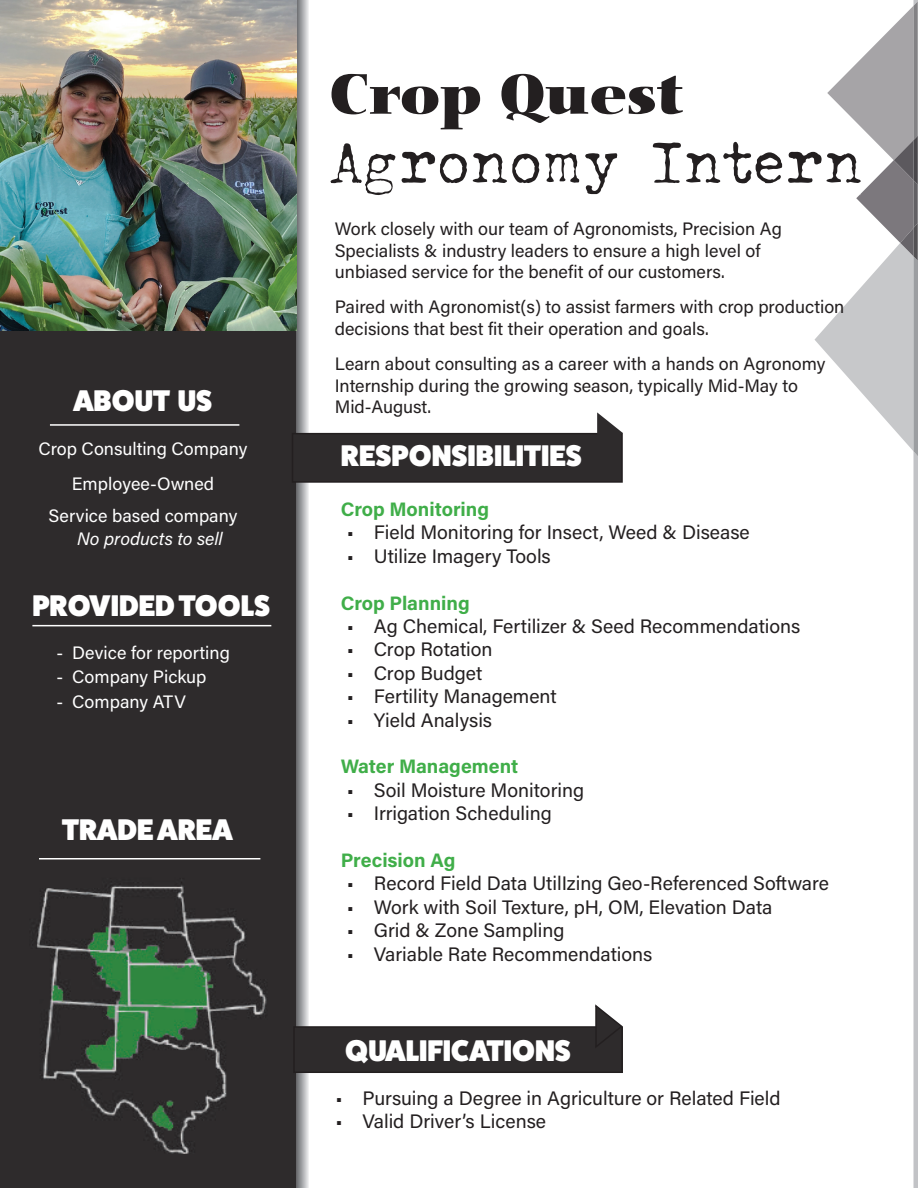
<style>
.page{position:relative;width:918px;height:1188px;background:#fff}
.page>*{position:absolute;margin:0;border:0;box-sizing:border-box;transform-origin:0 0}
.t1{font:55.5px "John Doe";color:#1b171b}
.t2{font:700 55.5px "Nofret";color:#231f20}
.t3{font:800 30px "Fat Frank";color:#fff}
.t4{font:19.5px "Acumin Pro";color:#231f20}
.t5{font:700 19.5px "Acumin Pro";color:#40ae49}
.t6{font:18px/21.6px "Acumin Pro";color:#231f20}
.t7{font:18px/34.2px "Acumin Pro";color:#fff;text-align:center}
.t8{font:italic 18px "Acumin Pro";color:#fff}
</style>
<div class="page">
<svg style="left:296px;top:0;width:12px;height:1188px;background:#a5a6a9"></svg>
<div style="left:1px;top:2px;width:295px;height:1186px;background:#2e2b2c"></div>
<img style="left:0;top:0;width:297px;height:331px">
<div style="left:292px;top:434px;width:330px;height:48px;background:#2e2b2c"></div>
<div style="left:292px;top:433px;width:331px;height:50px;border:2px solid #231f20"></div>
<svg style="left:597px;top:412px;width:26px;height:41px"></svg>
<div style="left:294px;top:1027px;width:328px;height:45px;background:#2e2b2c"></div>
<div style="left:293px;top:1026px;width:330px;height:47px;border:2px solid #231f20"></div>
<hr style="left:50px;top:424px;width:189px;height:2px;background:#fff">
<svg style="left:595px;top:1004px;width:28px;height:46px"></svg>
<hr style="left:39px;top:858px;width:221px;height:2px;background:#fff">
<svg style="left:815px;top:0;width:103px;height:1188px"></svg>
<img style="left:37px;top:882px;width:230px;height:272px">
<hr style="left:32px;top:625px;width:239px;height:1px;background:#fff">
<h2 class="t3" style="left:73px;top:383px;width:140px">ABOUT US</h2>
<p class="t7" style="left:39px;top:431px;width:210px">Crop Consulting Company<br>Employee-Owned</p>
<p class="t7" style="left:49px;top:498px;width:190px">Service based company</p>
<p class="t8" style="left:77px;top:526px;width:147px">No products to sell</p>
<h2 class="t3" style="left:32px;top:589px;width:239px">PROVIDED TOOLS</h2>
<p class="t7" style="left:56px;top:635px;width:175px">- Device for reporting</p>
<p class="t7" style="left:56px;top:659px;width:152px">- Company Pickup</p>
<p class="t7" style="left:56px;top:684px;width:131px">- Company ATV</p>
<h2 class="t3" style="left:62px;top:813px;width:172px">TRADE AREA</h2>
<h1 class="t2" style="left:329px;top:59px;width:354px">Crop Quest</h1>
<h1 class="t1" style="left:329px;top:127px;width:535px">Agronomy Intern</h1>
<p class="t6" style="left:335px;top:217px;width:449px">Work closely with our team of Agronomists, Precision Ag<br>Specialists &amp; industry leaders to ensure a high level of unbiased service for the benefit of our customers.</p>
<p class="t6" style="left:335px;top:296px;width:511px">Paired with Agronomist(s) to assist farmers with crop production decisions that best fit their operation and goals.</p>
<p class="t6" style="left:335px;top:352px;width:492px">Learn about consulting as a career with a hands on Agronomy<br>Internship during the growing season, typically Mid-May to<br>Mid-August.</p>
<h2 class="t3" style="left:341px;top:439px;width:243px">RESPONSIBILITIES</h2>
<p class="t5" style="left:341px;top:496px;width:150px">Crop Monitoring</p>
<p class="t4" style="left:347px;top:519px;width:405px">• Field Monitoring for Insect, Weed &amp; Disease</p>
<p class="t4" style="left:347px;top:543px;width:205px">• Utilize Imagery Tools</p>
<p class="t5" style="left:341px;top:589px;width:131px">Crop Planning</p>
<p class="t4" style="left:347px;top:613px;width:455px">• Ag Chemical, Fertilizer &amp; Seed Recommendations</p>
<p class="t4" style="left:347px;top:636px;width:147px">• Crop Rotation</p>
<p class="t4" style="left:347px;top:660px;width:137px">• Crop Budget</p>
<p class="t4" style="left:347px;top:683px;width:211px">• Fertility Management</p>
<p class="t4" style="left:347px;top:706px;width:147px">• Yield Analysis</p>
<p class="t5" style="left:341px;top:753px;width:179px">Water Management</p>
<p class="t4" style="left:347px;top:777px;width:239px">• Soil Moisture Monitoring</p>
<p class="t4" style="left:347px;top:800px;width:207px">• Irrigation Scheduling</p>
<p class="t5" style="left:341px;top:847px;width:116px">Precision Ag</p>
<p class="t4" style="left:347px;top:870px;width:484px">• Record Field Data UtilIzing Geo-Referenced Software</p>
<p class="t4" style="left:347px;top:894px;width:427px">• Work with Soil Texture, pH, OM, Elevation Data</p>
<p class="t4" style="left:347px;top:917px;width:219px">• Grid &amp; Zone Sampling</p>
<p class="t4" style="left:347px;top:940px;width:307px">• Variable Rate Recommendations</p>
<h2 class="t3" style="left:345px;top:1034px;width:227px">QUALIFICATIONS</h2>
<p class="t4" style="left:335px;top:1084px;width:447px">• Pursuing a Degree in Agriculture or Related Field</p>
<p class="t4" style="left:335px;top:1108px;width:212px">• Valid Driver’s License</p>
</div>
